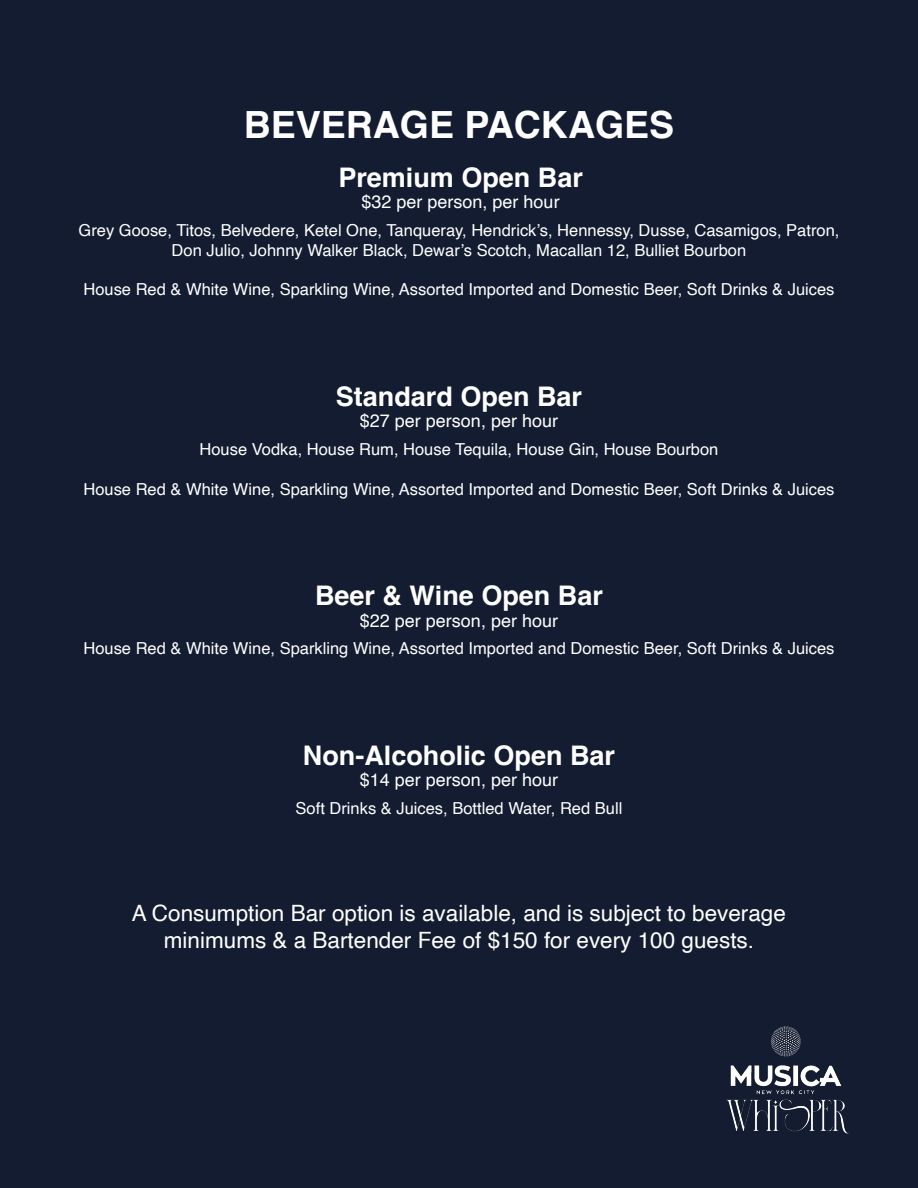
<style>
.page{position:relative;width:918px;height:1188px;background:#131c30}
.page>*{position:absolute;margin:0;border:0;box-sizing:border-box;transform-origin:0 0}
.t1{font:700 37.5px "Helvetica";color:#fff}
.t2{font:700 27px "Helvetica";color:#fff}
.t3{font:22.5px/27px "Helvetica";color:#fff;text-align:center}
.t4{font:18px "Helvetica";color:#fff}
.t5{font:16.5px/19.8px "Helvetica";color:#fff;text-align:center}
</style>
<div class="page">
<img style="left:726px;top:1100px;width:124px;height:34px">
<img style="left:726px;top:1026px;width:116px;height:74px">
<p class="t1" style="left:244px;top:102px;width:432px">BEVERAGE PACKAGES</p>
<p class="t2" style="left:338px;top:161px;width:246px">Premium Open Bar</p>
<p class="t4" style="left:362px;top:188px;width:200px">$32 per person, per hour</p>
<p class="t5" style="left:79px;top:221px;width:762px">Grey Goose, Titos, Belvedere, Ketel One, Tanqueray, Hendrick’s, Hennessy, Dusse, Casamigos, Patron,<br>Don Julio, Johnny Walker Black, Dewar’s Scotch, Macallan 12, Bulliet Bourbon</p>
<p class="t5" style="left:83px;top:280px;width:753px">House Red &amp; White Wine, Sparkling Wine, Assorted Imported and Domestic Beer, Soft Drinks &amp; Juices</p>
<p class="t2" style="left:336px;top:380px;width:248px">Standard Open Bar</p>
<p class="t4" style="left:360px;top:407px;width:200px">$27 per person, per hour</p>
<p class="t5" style="left:200px;top:440px;width:520px">House Vodka, House Rum, House Tequila, House Gin, House Bourbon</p>
<p class="t5" style="left:83px;top:479px;width:753px">House Red &amp; White Wine, Sparkling Wine, Assorted Imported and Domestic Beer, Soft Drinks &amp; Juices</p>
<p class="t2" style="left:315px;top:579px;width:289px">Beer &amp; Wine Open Bar</p>
<p class="t4" style="left:360px;top:606px;width:200px">$22 per person, per hour</p>
<p class="t5" style="left:83px;top:639px;width:753px">House Red &amp; White Wine, Sparkling Wine, Assorted Imported and Domestic Beer, Soft Drinks &amp; Juices</p>
<p class="t2" style="left:303px;top:739px;width:314px">Non-Alcoholic Open Bar</p>
<p class="t4" style="left:360px;top:766px;width:200px">$14 per person, per hour</p>
<p class="t5" style="left:296px;top:799px;width:328px">Soft Drinks &amp; Juices, Bottled Water, Red Bull</p>
<p class="t3" style="left:132px;top:901px;width:656px">A Consumption Bar option is available, and is subject to beverage minimums &amp; a Bartender Fee of $150 for every 100 guests.</p>
</div>
